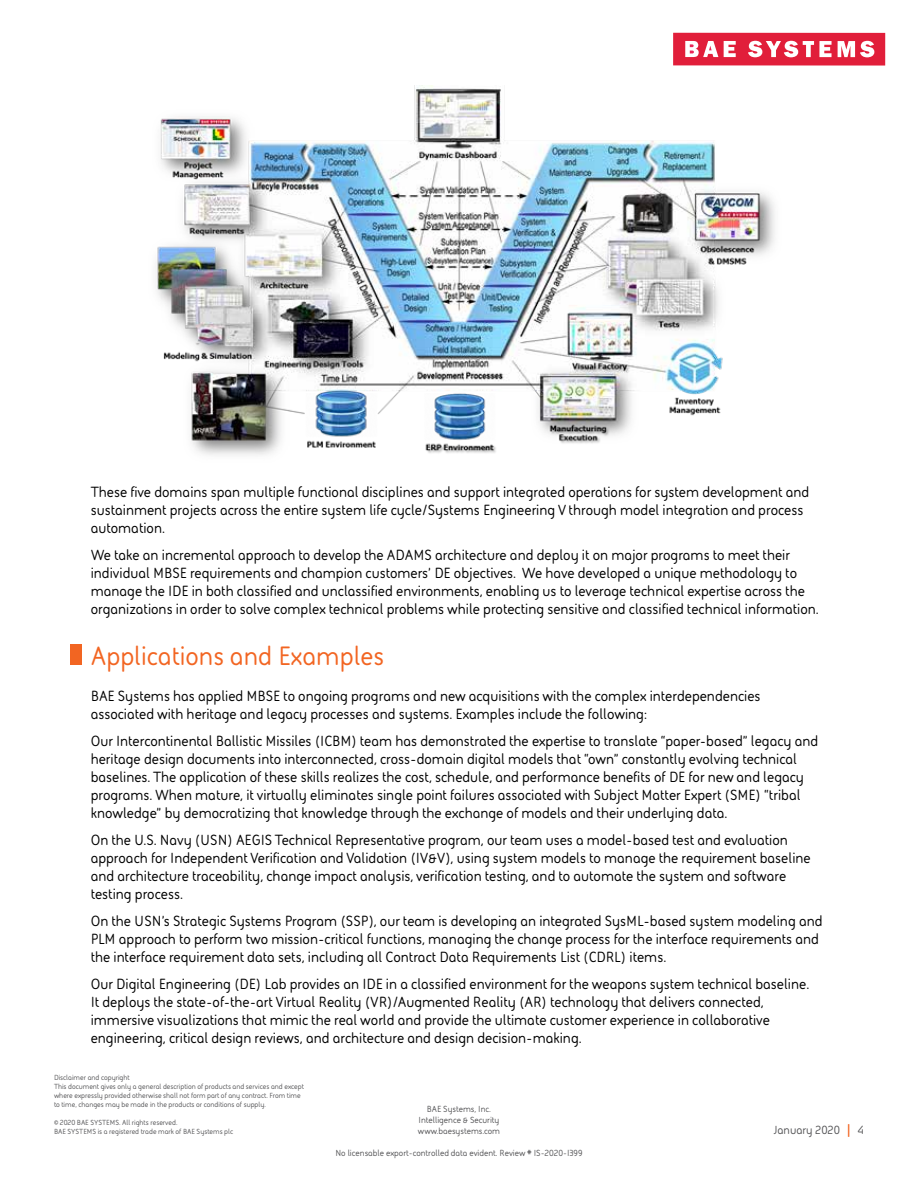
<style>
.page{position:relative;width:918px;height:1188px;background:#fff}
.page>*{position:absolute;margin:0;border:0;box-sizing:border-box;transform-origin:0 0}
.t1{font:700 27px "BAE Systems";color:#f26522}
.t2{font:700 15px/18px "BAE Systems";color:#000}
.t3{font:700 12px "BAE Systems";color:#545456}
.t4{font:700 9px/10.8px "BAE Systems";color:#545456;text-align:center}
.t5{font:700 7.5px/9px "BAE Systems";color:#545456}
.s1{font-size:18px;color:#f26522}
</style>
<div class="page">
<div style="left:673px;top:33px;width:212px;height:33px;background:#e11e3a"></div>
<svg style="left:838px;top:41px;width:36px;height:16px"></svg>
<svg style="left:748px;top:41px;width:84px;height:16px"></svg>
<svg style="left:724px;top:41px;width:12px;height:16px"></svg>
<svg style="left:685px;top:41px;width:33px;height:16px"></svg>
<img style="left:156px;top:86px;width:619px;height:369px">
<div style="left:70px;top:645px;width:12px;height:20px;background:#f26522"></div>
<p class="t2" style="left:91px;top:482px;width:720px">These five domains span multiple functional disciplines and support integrated operations for system development and sustainment projects across the entire system life cycle/Systems Engineering V through model integration and process automation.</p>
<p class="t2" style="left:91px;top:545px;width:730px">We take an incremental approach to develop the ADAMS architecture and deploy it on major programs to meet their individual MBSE requirements and champion customers’ DE objectives. We have developed a unique methodology to manage the IDE in both classified and unclassified environments, enabling us to leverage technical expertise across the organizations in order to solve complex technical problems while protecting sensitive and classified technical information.</p>
<h1 class="t1" style="left:91px;top:637px;width:295px">Applications and Examples</h1>
<p class="t2" style="left:91px;top:686px;width:671px">BAE Systems has applied MBSE to ongoing programs and new acquisitions with the complex interdependencies associated with heritage and legacy processes and systems. Examples include the following:</p>
<p class="t2" style="left:91px;top:731px;width:729px">Our Intercontinental Ballistic Missiles (ICBM) team has demonstrated the expertise to translate “paper-based” legacy and heritage design documents into interconnected, cross-domain digital models that “own” constantly evolving technical baselines. The application of these skills realizes the cost, schedule, and performance benefits of DE for new and legacy programs. When mature, it virtually eliminates single point failures associated with Subject Matter Expert (SME) “tribal knowledge” by democratizing that knowledge through the exchange of models and their underlying data.</p>
<p class="t2" style="left:91px;top:830px;width:722px">On the U.S. Navy (USN) AEGIS Technical Representative program, our team uses a model-based test and evaluation approach for Independent Verification and Validation (IV&amp;V), using system models to manage the requirement baseline and architecture traceability, change impact analysis, verification testing, and to automate the system and software testing process.</p>
<p class="t2" style="left:91px;top:911px;width:733px">On the USN’s Strategic Systems Program (SSP), our team is developing an integrated SysML-based system modeling and<br>PLM approach to perform two mission-critical functions, managing the change process for the interface requirements and the interface requirement data sets, including all Contract Data Requirements List (CDRL) items.</p>
<p class="t2" style="left:91px;top:974px;width:720px">Our Digital Engineering (DE) Lab provides an IDE in a classified environment for the weapons system technical baseline.<br>It deploys the state-of-the-art Virtual Reality (VR)/Augmented Reality (AR) technology that delivers connected, immersive visualizations that mimic the real world and provide the ultimate customer experience in collaborative engineering, critical design reviews, and architecture and design decision-making.</p>
<p class="t5" style="left:54px;top:1072px;width:251px">Disclaimer and copyright<br>This document gives only a general description of products and services and except where expressly provided otherwise shall not form part of any contract. From time to time, changes may be made in the products or conditions of supply.</p>
<p class="t5" style="left:54px;top:1117px;width:181px">© 2020 BAE SYSTEMS. All rights reserved.<br>BAE SYSTEMS is a registered trade mark of BAE Systems plc</p>
<p class="t4" style="left:418px;top:1103px;width:84px">BAE Systems, Inc.<br>Intelligence &amp; Security www.baesystems.com</p>
<p class="t4" style="left:336px;top:1147px;width:248px">No licensable export-controlled data evident. Review # IS-2020-1399</p>
<p class="t3" style="left:774px;top:1121px;width:92px">January 2020 <span class="s1">|</span> 4</p>
</div>
